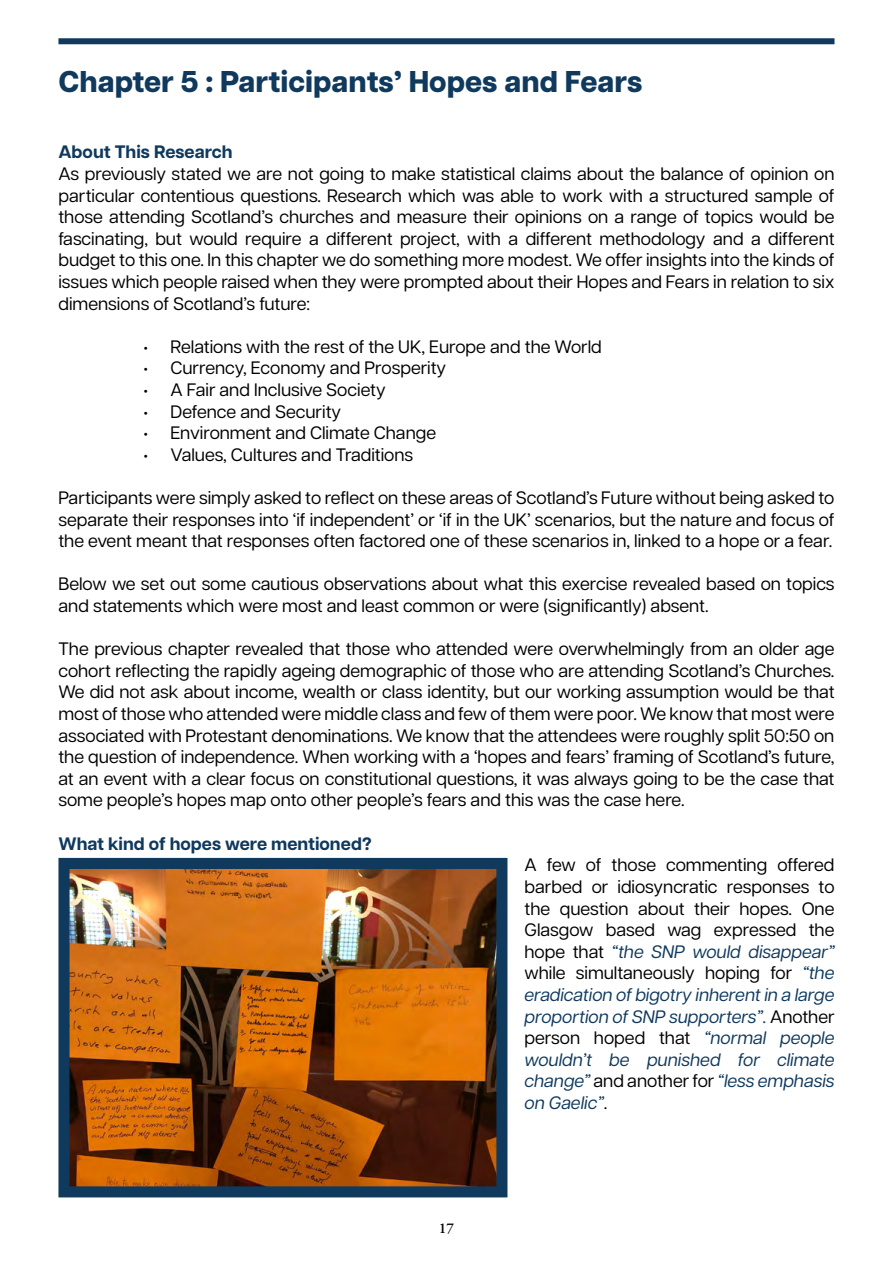
<style>
.page{position:relative;width:893px;height:1263px;background:#fff}
.page>*{position:absolute;margin:0;border:0;box-sizing:border-box;transform-origin:0 0}
.t1{font:800 30px "Articulat CF";color:#0f395d}
.t2{font:18px/21.6px "Articulat CF";color:#000;text-align:justify}
.t3{font:700 18px "Articulat CF";color:#0f395d}
.t4{font:600 15px "Adobe Garamond Pro";color:#000}
.s1{font-style:italic;color:#0f395d}
</style>
<div class="page">
<div style="left:58px;top:38px;width:776px;height:6px;background:#0f395d"></div>
<img style="left:70px;top:870px;width:425px;height:315px">
<div style="left:58px;top:858px;width:449px;height:339px;border:11px solid #0f395d"></div>
<h1 class="t1" style="left:58px;top:59px;width:585px">Chapter 5 : Participants’ Hopes and Fears</h1>
<p class="t3" style="left:58px;top:139px;width:176px">About This Research</p>
<p class="t2" style="left:58px;top:162px;width:778px">As previously stated we are not going to make statistical claims about the balance of opinion on particular contentious questions. Research which was able to work with a structured sample of those attending Scotland’s churches and measure their opinions on a range of topics would be fascinating, but would require a different project, with a different methodology and a different budget to this one. In this chapter we do something more modest. We offer insights into the kinds of issues which people raised when they were prompted about their Hopes and Fears in relation to six dimensions of Scotland’s future:</p>
<p class="t2" style="left:143px;top:335px;width:460px">• Relations with the rest of the UK, Europe and the World</p>
<p class="t2" style="left:143px;top:356px;width:304px">• Currency, Economy and Prosperity</p>
<p class="t2" style="left:143px;top:378px;width:244px">• A Fair and Inclusive Society</p>
<p class="t2" style="left:143px;top:399px;width:199px">• Defence and Security</p>
<p class="t2" style="left:143px;top:421px;width:294px">• Environment and Climate Change</p>
<p class="t2" style="left:143px;top:443px;width:271px">• Values, Cultures and Traditions</p>
<p class="t2" style="left:58px;top:486px;width:777px">Participants were simply asked to reflect on these areas of Scotland’s Future without being asked to separate their responses into ‘if independent’ or ‘if in the UK’ scenarios, but the nature and focus of the event meant that responses often factored one of these scenarios in, linked to a hope or a fear.</p>
<p class="t2" style="left:58px;top:572px;width:778px">Below we set out some cautious observations about what this exercise revealed based on topics and statements which were most and least common or were (significantly) absent.</p>
<p class="t2" style="left:58px;top:637px;width:778px">The previous chapter revealed that those who attended were overwhelmingly from an older age cohort reflecting the rapidly ageing demographic of those who are attending Scotland’s Churches.<br>We did not ask about income, wealth or class identity, but our working assumption would be that most of those who attended were middle class and few of them were poor. We know that most were associated with Protestant denominations. We know that the attendees were roughly split 50:50 on the question of independence. When working with a ‘hopes and fears’ framing of Scotland’s future, at an event with a clear focus on constitutional questions, it was always going to be the case that some people’s hopes map onto other people’s fears and this was the case here.</p>
<p class="t3" style="left:58px;top:830px;width:315px">What kind of hopes were mentioned?</p>
<p class="t2" style="left:524px;top:853px;width:312px">A few of those commenting offered barbed or idiosyncratic responses to the question about their hopes. One Glasgow based wag expressed the hope that <span class="s1">“the SNP would disappear” </span>while simultaneously hoping for <span class="s1">“the eradication of bigotry inherent in a large proportion of SNP supporters”.</span> Another person hoped that <span class="s1">“normal people wouldn’t be punished for climate change”</span> and another for <span class="s1">“less emphasis on Gaelic”</span>.</p>
<p class="t4" style="left:439px;top:1219px;width:17px">17</p>
</div>
